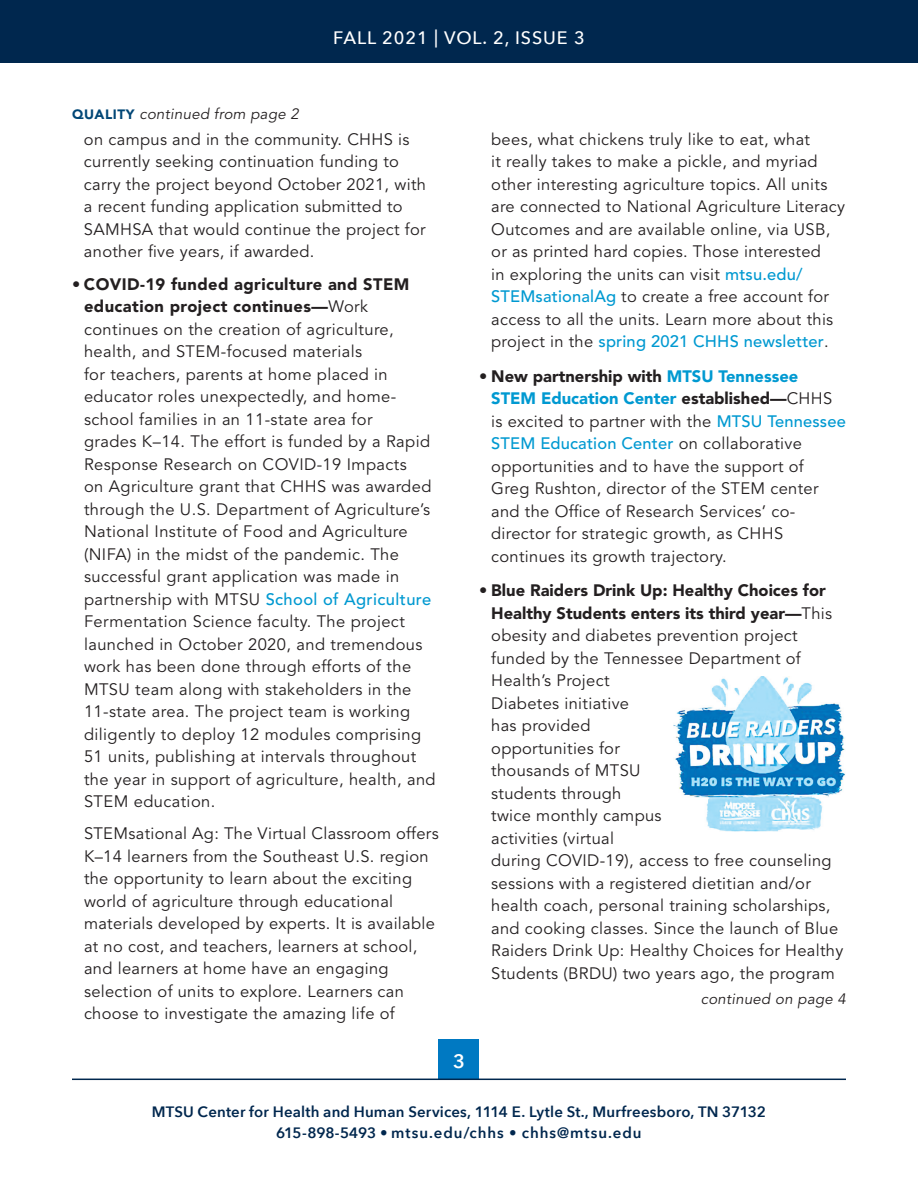
<style>
.page{position:relative;width:918px;height:1188px;background:#fff}
.page>*{position:absolute;margin:0;border:0;box-sizing:border-box;transform-origin:0 0}
.t1{font:600 19.5px "Avenir Next";color:#fff}
.t2{font:500 18px "Avenir Next";letter-spacing:.05em;color:#fff}
.REG_PARA_11_15{font:16.5px/22.5px "Avenir LT Std";letter-spacing:.02em;color:#231f20}
.t3{font:600 15px/21px "Avenir Next";letter-spacing:.01em;color:#00274e;text-align:center}
.REG_PARA_11_15-2{font:italic 15px "Avenir LT Std";letter-spacing:.02em;color:#231f20}
.s1{font-weight:900;font-style:normal;font-size:13.5px;color:#004676}
.s2{font-weight:900}
.s3{font-weight:500;color:#0099d1}
.s4{font-weight:900;color:#fff}
.s5{font-weight:900;color:#0099d1}
</style>
<div class="page">
<div style="left:0;top:0;width:918px;height:63px;background:#00274e"></div>
<div style="left:439px;top:1040px;width:40px;height:40px;background:#0079c2"></div>
<hr style="left:72px;top:1079px;width:774px;height:1px;background:#00274e">
<img style="left:674px;top:677px;width:171px;height:155px">
<p class="t2" style="left:333px;top:22px;width:253px">FALL 2021 | VOL. 2, ISSUE 3</p>
<p class="REG_PARA_11_15-2" style="left:72px;top:106px;width:228px"><span class="s1">QUALITY</span> continued from page 2</p>
<p class="REG_PARA_11_15" style="left:84px;top:128px;width:344px">on campus and in the community. CHHS is currently seeking continuation funding to carry the project beyond October 2021, with a recent funding application submitted to SAMHSA that would continue the project for another five years, if awarded.</p>
<p class="REG_PARA_11_15" style="left:84px;top:273px;width:353px;text-indent:-12px"><span class="s2">• COVID-19 funded agriculture and STEM education project continues—</span>Work continues on the creation of agriculture, health, and STEM-focused materials<br>for teachers, parents at home placed in educator roles unexpectedly, and home&shy;school families in an 11-state area for<br>grades K–14. The effort is funded by a Rapid Response Research on COVID-19 Impacts<br>on Agriculture grant that CHHS was awarded through the U.S. Department of Agriculture’s National Institute of Food and Agriculture (NIFA) in the midst of the pandemic. The successful grant application was made in partnership with MTSU <span class="s3">School of Agriculture </span>Fermentation Science faculty. The project launched in October 2020, and tremendous work has been done through efforts of the MTSU team along with stakeholders in the 11-state area. The project team is working diligently to deploy 12 modules comprising 51 units, publishing at intervals throughout the year in support of agriculture, health, and STEM education.</p>
<p class="REG_PARA_11_15" style="left:84px;top:823px;width:356px;text-indent:-12px"><span class="s4">•</span> STEMsational Ag: The Virtual Classroom offers K–14 learners from the Southeast U.S. region the opportunity to learn about the exciting world of agriculture through educational materials developed by experts. It is available at no cost, and teachers, learners at school, and learners at home have an engaging selection of units to explore. Learners can choose to investigate the amazing life of</p>
<p class="t1" style="left:453px;top:1044px;width:13px">3</p>
<p class="REG_PARA_11_15" style="left:491px;top:128px;width:355px">bees, what chickens truly like to eat, what<br>it really takes to make a pickle, and myriad other interesting agriculture topics. All units are connected to National Agriculture Literacy Outcomes and are available online, via USB, or as printed hard copies. Those interested<br>in exploring the units can visit <span class="s3">mtsu.edu/ STEMsationalAg</span> to create a free account for access to all the units. Learn more about this project in the <span class="s3">spring 2021 CHHS newsletter</span>.</p>
<p class="REG_PARA_11_15" style="left:491px;top:365px;width:356px;text-indent:-12px"><span class="s2">• New partnership with</span> <span class="s5">MTSU Tennessee STEM Education Center</span> <span class="s2">established—</span>CHHS is excited to partner with the <span class="s3">MTSU Tennessee STEM Education Center</span> on collaborative opportunities and to have the support of Greg Rushton, director of the STEM center and the Office of Research Services’ co&shy;director for strategic growth, as CHHS continues its growth trajectory.</p>
<p class="REG_PARA_11_15" style="left:491px;top:580px;width:354px;text-indent:-12px"><span class="s2">• Blue Raiders Drink Up: Healthy Choices for<br>Healthy Students enters its third year—</span>This obesity and diabetes prevention project funded by the Tennessee Department of<br>Health’s Project<br>Diabetes initiative<br>has provided<br>opportunities for<br>thousands of MTSU<br>students through<br>twice monthly campus<br>activities (virtual<br>during COVID-19), access to free counseling sessions with a registered dietitian and/or health coach, personal training scholarships, and cooking classes. Since the launch of Blue<br>Raiders Drink Up: Healthy Choices for Healthy<br>Students (BRDU) two years ago, the program</p>
<p class="REG_PARA_11_15-2" style="left:701px;top:990px;width:147px">continued on page 4</p>
<p class="t3" style="left:152px;top:1100px;width:616px">MTSU Center for Health and Human Services, 1114 E. Lytle St., Murfreesboro, TN 37132<br>615-898-5493 • mtsu.edu/chhs • chhs@mtsu.edu</p>
</div>
